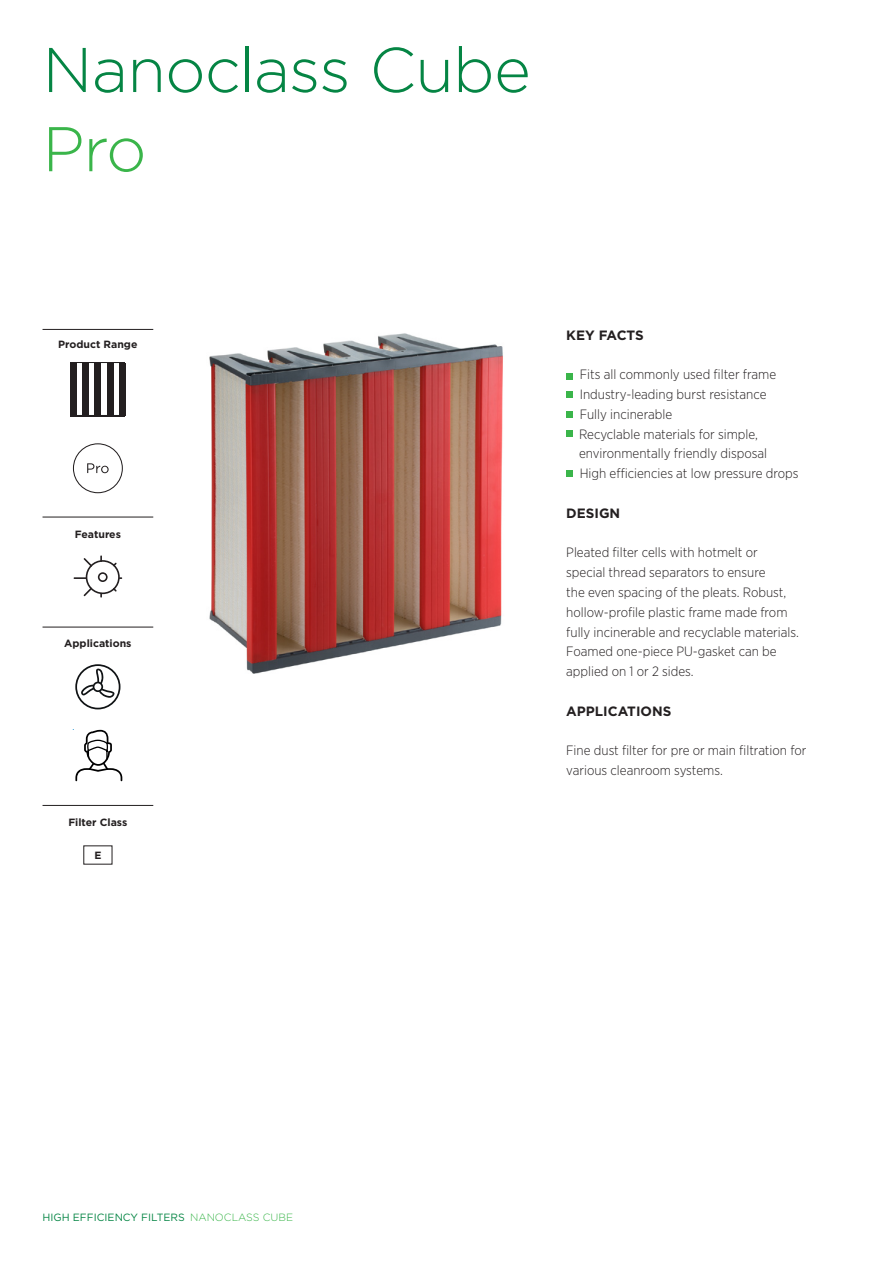
<style>
.page{position:relative;width:893px;height:1263px;background:#fff}
.page>*{position:absolute;margin:0;border:0;box-sizing:border-box;transform-origin:0 0}
.PRODUCT_HEADER{font:300 63px/79.2px "Gotham";letter-spacing:-.015em;color:#058544}
.Listing___green_bull{font:300 13.5px/19.8px "Gotham Narrow";color:#231f20}
.HEAD___black_bold{font:700 13.5px "Gotham";color:#231f20}
.INHALT_-_Gotham_Blac{font:700 10.5px "Gotham";color:#231f20}
.t1{font:10.5px "Gotham";color:#058544}
.s1{color:#3ab54a}
.s2{font-weight:300;color:#3ab54a}
</style>
<div class="page">
<hr style="left:43px;top:329px;width:110px;height:1px;background:#231f20">
<hr style="left:43px;top:517px;width:110px;height:1px;background:#231f20">
<hr style="left:43px;top:627px;width:110px;height:1px;background:#231f20">
<hr style="left:43px;top:805px;width:110px;height:1px;background:#231f20">
<img style="left:209px;top:333px;width:294px;height:341px">
<svg style="left:566px;top:373px;width:6px;height:6px"></svg>
<svg style="left:566px;top:391px;width:6px;height:6px"></svg>
<svg style="left:566px;top:411px;width:6px;height:6px"></svg>
<svg style="left:566px;top:431px;width:6px;height:6px"></svg>
<div style="left:566px;top:470px;width:6px;height:7px;background:#3ab54a"></div>
<svg style="left:70px;top:363px;width:44px;height:52px"></svg>
<div style="left:107px;top:362px;width:6px;height:54px;background:#231f20"></div>
<div style="left:119px;top:363px;width:6px;height:53px;background:#231f20"></div>
<div style="left:71px;top:362px;width:6px;height:54px;background:#231f20"></div>
<div style="left:83px;top:362px;width:6px;height:54px;background:#231f20"></div>
<div style="left:95px;top:362px;width:6px;height:54px;background:#231f20"></div>
<svg style="left:73px;top:729px;width:49px;height:52px"></svg>
<svg style="left:75px;top:664px;width:45px;height:45px"></svg>
<svg style="left:74px;top:555px;width:48px;height:43px"></svg>
<svg style="left:73px;top:443px;width:50px;height:50px"></svg>
<p class="PRODUCT_HEADER" style="left:43px;top:28px;width:490px">Nanoclass Cube<br><span class="s1">Pro</span></p>
<p class="INHALT_-_Gotham_Blac" style="left:58px;top:337px;width:81px">Product Range</p>
<p class="INHALT_-_Gotham_Blac" style="left:75px;top:527px;width:48px">Features</p>
<p class="INHALT_-_Gotham_Blac" style="left:64px;top:636px;width:69px">Applications</p>
<p class="INHALT_-_Gotham_Blac" style="left:68px;top:815px;width:60px">Filter Class</p>
<p class="INHALT_-_Gotham_Blac" style="left:94px;top:848px;width:9px">E</p>
<p class="HEAD___black_bold" style="left:566px;top:326px;width:79px">KEY FACTS</p>
<p class="Listing___green_bull" style="left:580px;top:364px;width:198px">Fits all commonly used filter frame</p>
<p class="Listing___green_bull" style="left:580px;top:384px;width:188px">Industry-leading burst resistance</p>
<p class="Listing___green_bull" style="left:580px;top:404px;width:94px">Fully incinerable</p>
<p class="Listing___green_bull" style="left:579px;top:424px;width:190px">Recyclable materials for simple, environmentally friendly disposal</p>
<p class="Listing___green_bull" style="left:580px;top:463px;width:220px">High efficiencies at low pressure drops</p>
<p class="HEAD___black_bold" style="left:566px;top:504px;width:56px">DESIGN</p>
<p class="Listing___green_bull" style="left:566px;top:542px;width:193px">Pleated filter cells with hotmelt or</p>
<p class="Listing___green_bull" style="left:566px;top:562px;width:234px">special thread separators to ensure<br>the even spacing of the pleats. Robust, hollow-profile plastic frame made from fully incinerable and recyclable materials.<br>Foamed one-piece PU-gasket can be applied on 1 or 2 sides.</p>
<p class="HEAD___black_bold" style="left:566px;top:702px;width:107px">APPLICATIONS</p>
<p class="Listing___green_bull" style="left:566px;top:740px;width:242px">Fine dust filter for pre or main filtration for various cleanroom systems.</p>
<p class="t1" style="left:43px;top:1210px;width:252px">HIGH EFFICIENCY FILTERS <span class="s2">NANOCLASS CUBE</span></p>
</div>
